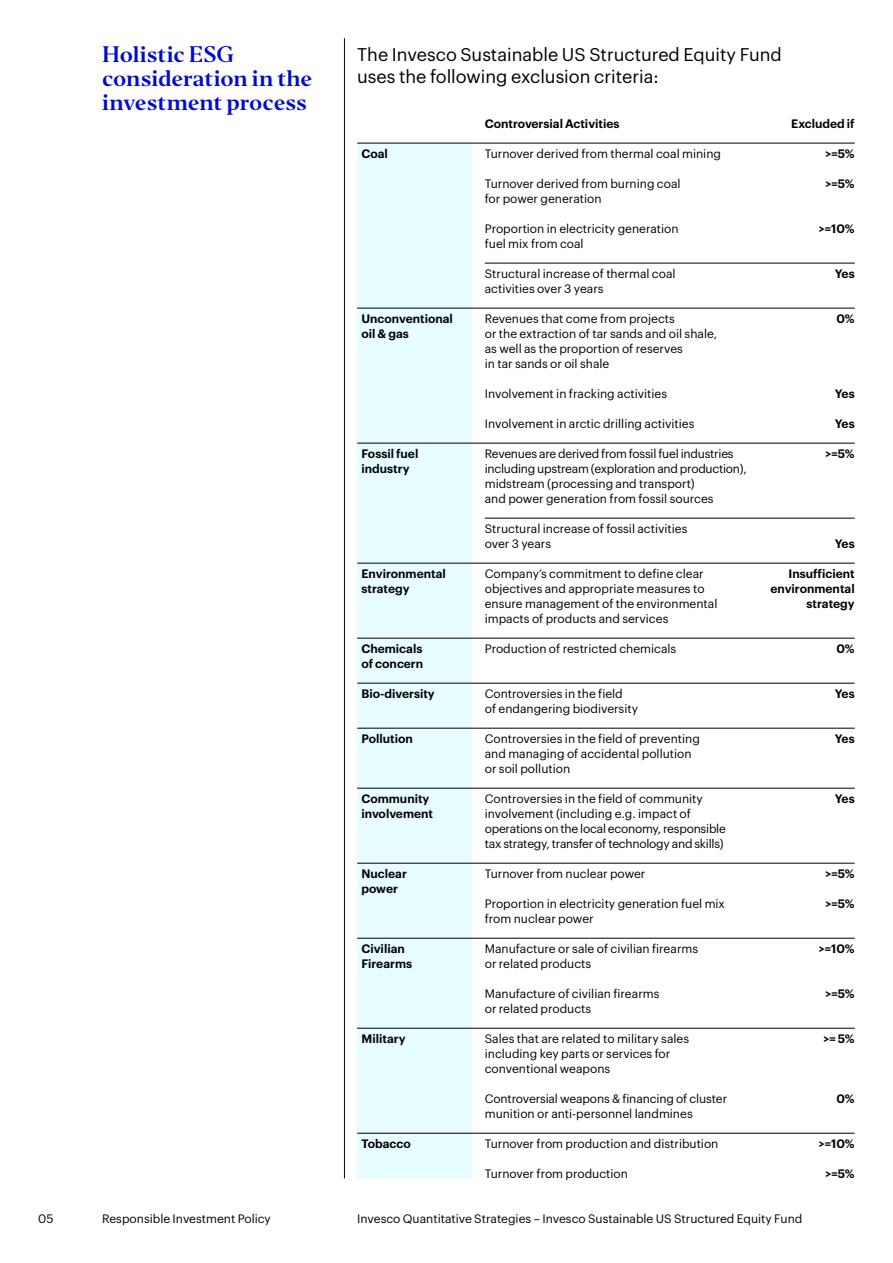
<style>
.page{position:relative;width:893px;height:1263px;background:#fff}
.page>*{position:absolute;margin:0;border:0;box-sizing:border-box;transform-origin:0 0}
.t1{font:21px/24px "Invesco Editor";letter-spacing:-.01em;color:#000ad2}
.t2{font:18px/22.5px "Graphik";color:#000}
.t3{font:12px/15px "Graphik";color:#000}
.t4{font:600 12px/15px "Graphik";color:#000}
.t5{font:12px/15px "Graphik";letter-spacing:-.02em;color:#000}
</style>
<div class="page">
<hr style="left:344px;top:38px;width:1px;height:1140px;background:#000">
<div style="left:357px;top:143px;width:115px;height:1035px;background:#e7fdff"></div>
<hr style="left:357px;top:143px;width:115px;height:1px;background:#000">
<hr style="left:472px;top:143px;width:383px;height:1px;background:#000">
<hr style="left:485px;top:263px;width:370px;height:1px;background:#000">
<hr style="left:357px;top:308px;width:115px;height:1px;background:#000">
<hr style="left:472px;top:308px;width:383px;height:1px;background:#000">
<hr style="left:357px;top:443px;width:115px;height:1px;background:#000">
<hr style="left:472px;top:443px;width:383px;height:1px;background:#000">
<hr style="left:485px;top:518px;width:370px;height:1px;background:#000">
<hr style="left:357px;top:563px;width:115px;height:1px;background:#000">
<hr style="left:472px;top:563px;width:383px;height:1px;background:#000">
<hr style="left:357px;top:638px;width:115px;height:1px;background:#000">
<hr style="left:472px;top:638px;width:383px;height:1px;background:#000">
<hr style="left:357px;top:683px;width:115px;height:1px;background:#000">
<hr style="left:472px;top:683px;width:383px;height:1px;background:#000">
<hr style="left:357px;top:728px;width:115px;height:1px;background:#000">
<hr style="left:472px;top:728px;width:383px;height:1px;background:#000">
<hr style="left:357px;top:788px;width:115px;height:1px;background:#000">
<hr style="left:472px;top:788px;width:383px;height:1px;background:#000">
<hr style="left:357px;top:863px;width:115px;height:1px;background:#000">
<hr style="left:472px;top:863px;width:383px;height:1px;background:#000">
<hr style="left:357px;top:938px;width:115px;height:1px;background:#000">
<hr style="left:472px;top:938px;width:383px;height:1px;background:#000">
<hr style="left:357px;top:1028px;width:115px;height:1px;background:#000">
<hr style="left:472px;top:1028px;width:383px;height:1px;background:#000">
<hr style="left:357px;top:1133px;width:115px;height:1px;background:#000">
<hr style="left:472px;top:1133px;width:383px;height:1px;background:#000">
<h1 class="t1" style="left:102px;top:43px;width:212px">Holistic ESG consideration in the investment process</h1>
<h2 class="t2" style="left:357px;top:42px;width:426px">The Invesco Sustainable US Structured Equity Fund uses the following exclusion criteria:</h2>
<p class="t4" style="left:485px;top:115px;width:136px">Controversial Activities</p>
<p class="t4" style="left:791px;top:115px;width:65px">Excluded if</p>
<p class="t4" style="left:361px;top:145px;width:28px">Coal</p>
<p class="t3" style="left:485px;top:145px;width:238px">Turnover derived from thermal coal mining</p>
<p class="t3" style="left:485px;top:175px;width:197px">Turnover derived from burning coal for power generation</p>
<p class="t3" style="left:485px;top:220px;width:195px">Proportion in electricity generation fuel mix from coal</p>
<p class="t3" style="left:485px;top:265px;width:192px">Structural increase of thermal coal activities over 3 years</p>
<p class="t4" style="left:825px;top:145px;width:31px">&gt;=5%</p>
<p class="t4" style="left:825px;top:175px;width:31px">&gt;=5%</p>
<p class="t4" style="left:819px;top:220px;width:37px">&gt;=10%</p>
<p class="t4" style="left:835px;top:265px;width:21px">Yes</p>
<p class="t4" style="left:361px;top:310px;width:93px">Unconventional oil &amp; gas</p>
<p class="t3" style="left:485px;top:310px;width:234px">Revenues that come from projects<br>or the extraction of tar sands and oil shale, as well as the proportion of reserves<br>in tar sands or oil shale</p>
<p class="t3" style="left:485px;top:385px;width:184px">Involvement in fracking activities</p>
<p class="t3" style="left:485px;top:415px;width:211px">Involvement in arctic drilling activities</p>
<p class="t4" style="left:361px;top:445px;width:58px">Fossil fuel industry</p>
<p class="t5" style="left:485px;top:445px;width:264px">Revenues are derived from fossil fuel industries including upstream (exploration and production), midstream (processing and transport)<br>and power generation from fossil sources</p>
<p class="t3" style="left:485px;top:520px;width:204px">Structural increase of fossil activities over 3 years</p>
<p class="t4" style="left:836px;top:310px;width:20px">0%</p>
<p class="t4" style="left:835px;top:385px;width:21px">Yes</p>
<p class="t4" style="left:835px;top:415px;width:21px">Yes</p>
<p class="t4" style="left:825px;top:445px;width:31px">&gt;=5%</p>
<p class="t4" style="left:835px;top:535px;width:21px">Yes</p>
<p class="t4" style="left:361px;top:565px;width:86px">Environmental strategy</p>
<p class="t3" style="left:485px;top:565px;width:234px">Company’s commitment to define clear objectives and appropriate measures to ensure management of the environmental impacts of products and services</p>
<p class="t4" style="left:770px;top:565px;width:86px;text-align:right">Insufficient environmental strategy</p>
<p class="t4" style="left:361px;top:640px;width:63px">Chemicals of concern</p>
<p class="t3" style="left:485px;top:640px;width:193px">Production of restricted chemicals</p>
<p class="t4" style="left:836px;top:640px;width:20px">0%</p>
<p class="t4" style="left:361px;top:685px;width:75px">Bio-diversity</p>
<p class="t3" style="left:485px;top:685px;width:155px">Controversies in the field<br>of endangering biodiversity</p>
<p class="t4" style="left:835px;top:685px;width:21px">Yes</p>
<p class="t4" style="left:361px;top:730px;width:53px">Pollution</p>
<p class="t3" style="left:485px;top:730px;width:217px">Controversies in the field of preventing and managing of accidental pollution or soil pollution</p>
<p class="t4" style="left:835px;top:730px;width:21px">Yes</p>
<p class="t4" style="left:361px;top:790px;width:73px">Community involvement</p>
<p class="t5" style="left:485px;top:790px;width:243px">Controversies in the field of community involvement (including e.g. impact of operations on the local economy, responsible tax strategy, transfer of technology and skills)</p>
<p class="t4" style="left:835px;top:790px;width:21px">Yes</p>
<p class="t4" style="left:361px;top:865px;width:47px">Nuclear power</p>
<p class="t3" style="left:485px;top:865px;width:162px">Turnover from nuclear power</p>
<p class="t3" style="left:485px;top:895px;width:242px">Proportion in electricity generation fuel mix from nuclear power</p>
<p class="t4" style="left:825px;top:865px;width:31px">&gt;=5%</p>
<p class="t4" style="left:825px;top:895px;width:31px">&gt;=5%</p>
<p class="t4" style="left:361px;top:940px;width:52px">Civilian<br>Firearms</p>
<p class="t3" style="left:485px;top:940px;width:215px">Manufacture or sale of civilian firearms or related products</p>
<p class="t3" style="left:485px;top:985px;width:176px">Manufacture of civilian firearms or related products</p>
<p class="t4" style="left:361px;top:1030px;width:46px">Military</p>
<p class="t3" style="left:485px;top:1030px;width:206px">Sales that are related to military sales including key parts or services for conventional weapons</p>
<p class="t3" style="left:485px;top:1090px;width:244px">Controversial weapons &amp; financing of cluster munition or anti-personnel landmines</p>
<p class="t4" style="left:361px;top:1135px;width:51px">Tobacco</p>
<p class="t3" style="left:485px;top:1135px;width:235px">Turnover from production and distribution</p>
<p class="t3" style="left:485px;top:1165px;width:145px">Turnover from production</p>
<p class="t3" style="left:38px;top:1210px;width:17px">05</p>
<p class="t3" style="left:102px;top:1210px;width:170px">Responsible Investment Policy</p>
<p class="t3" style="left:357px;top:1210px;width:447px">Invesco Quantitative Strategies – Invesco Sustainable US Structured Equity Fund</p>
<p class="t4" style="left:819px;top:940px;width:37px">&gt;=10%</p>
<p class="t4" style="left:825px;top:985px;width:31px">&gt;=5%</p>
<p class="t4" style="left:823px;top:1030px;width:33px">&gt;= 5%</p>
<p class="t4" style="left:836px;top:1090px;width:20px">0%</p>
<p class="t4" style="left:819px;top:1135px;width:37px">&gt;=10%</p>
<p class="t4" style="left:825px;top:1165px;width:31px">&gt;=5%</p>
</div>
